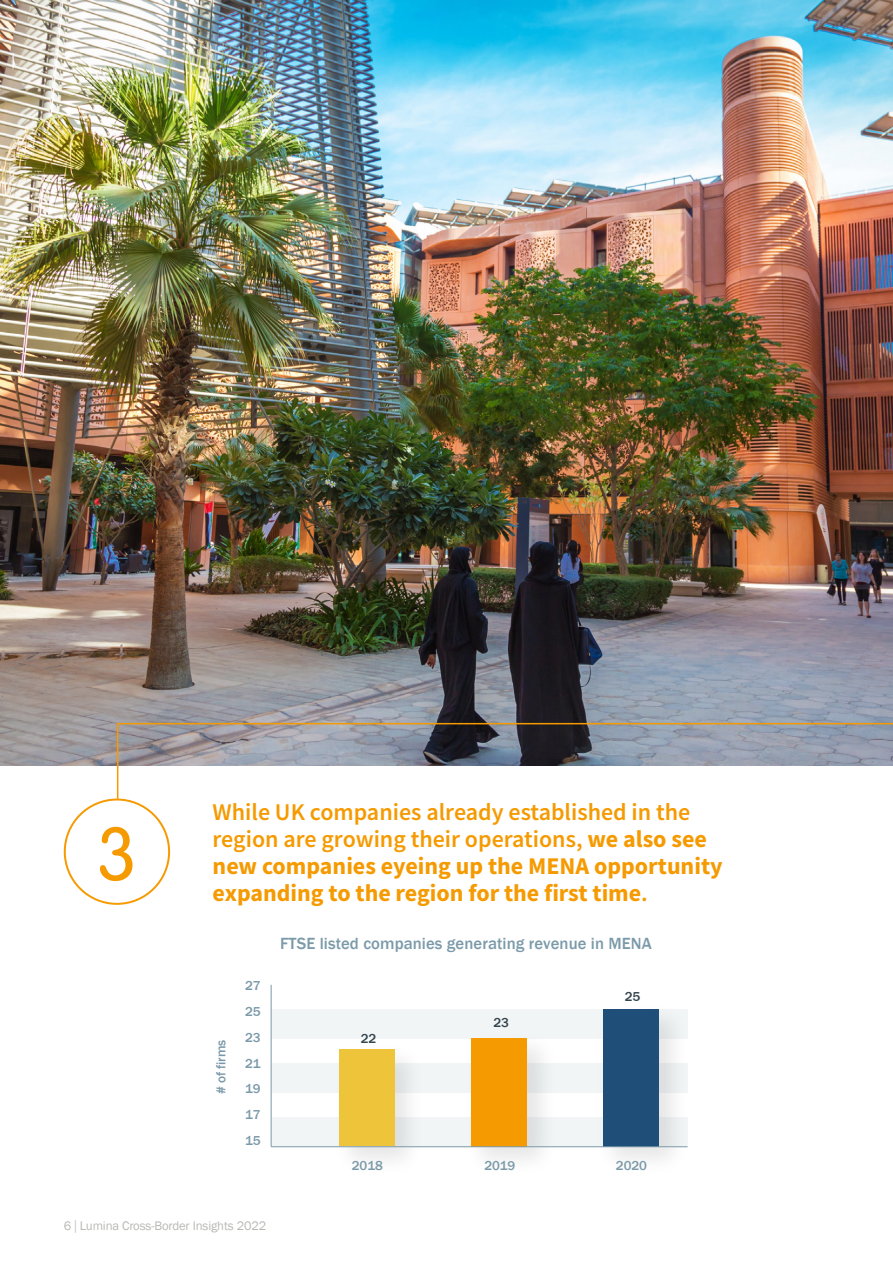
<style>
.page{position:relative;width:893px;height:1263px;background:#fff}
.page>*{position:absolute;margin:0;border:0;box-sizing:border-box;transform-origin:0 0}
.t1{font:300 75px "VAG Rounded";color:#f59a00}
.t2{font:700 24px/27px "Source Sans Pro";color:#f59a00}
.t3{font:500 16.65px "Franklin Gothic";letter-spacing:.005em;color:#7b9aa9}
.t4{font:500 13.35px "Franklin Gothic";letter-spacing:-.005em;color:#7b9aa9}
.t5{font:500 13.35px "Franklin Gothic";color:#34454e}
.t6{font:12.75px "Franklin Gothic";letter-spacing:-.01em;color:#b8bab5}
.s1{font-weight:600}
.s2{font-family:"Helvetica Neue LT Std";font-weight:300}
</style>
<div class="page">
<hr style="left:892px;top:0;width:1px;height:1263px;background:#5d6a71">
<img style="left:0;top:0;width:893px;height:765px">
<hr style="left:117px;top:723px;width:776px;height:1px;background:#f59a00">
<svg style="left:64px;top:798px;width:106px;height:107px"></svg>
<svg style="left:271px;top:1117px;width:416px;height:29px;fill:#f2f5f6"></svg>
<svg style="left:271px;top:1064px;width:416px;height:29px;fill:#f2f5f6"></svg>
<div style="left:271px;top:1009px;width:416px;height:29px;background:#f2f5f6"></div>
<div style="left:339px;top:1049px;width:56px;height:97px;background:#eec53a"></div>
<div style="left:471px;top:1038px;width:56px;height:108px;background:#f59a00"></div>
<div style="left:603px;top:1009px;width:56px;height:137px;background:#1f4e79"></div>
<hr style="left:271px;top:1146px;width:416px;height:1px;background:#7b9aa9">
<hr style="left:271px;top:985px;width:1px;height:162px;background:#7b9aa9">
<hr style="left:117px;top:724px;width:1px;height:75px;background:#f59a00">
<h1 class="t1" style="left:97px;top:811px;width:42px">3</h1>
<p class="t2" style="left:213px;top:798px;width:512px"><span class="s1">While UK companies already established in the region are growing their operations,</span> we also see new companies eyeing up the MENA opportunity expanding to the region for the first time<span class="s1">.</span></p>
<p class="t4" style="left:213px;top:1094px;width:56px;rotate:-90deg"># of firms</p>
<p class="t4" style="left:245px;top:977px;width:17px">27</p>
<p class="t4" style="left:245px;top:1003px;width:17px">25</p>
<p class="t4" style="left:245px;top:1029px;width:17px">23</p>
<p class="t4" style="left:245px;top:1055px;width:17px">21</p>
<p class="t4" style="left:245px;top:1081px;width:17px">19</p>
<p class="t4" style="left:245px;top:1106px;width:17px">17</p>
<p class="t4" style="left:245px;top:1132px;width:17px">15</p>
<p class="t3" style="left:280px;top:933px;width:373px">FTSE listed companies generating revenue in MENA</p>
<p class="t5" style="left:361px;top:1030px;width:17px">22</p>
<p class="t4" style="left:352px;top:1158px;width:32px">2018</p>
<p class="t5" style="left:493px;top:1014px;width:17px">23</p>
<p class="t4" style="left:484px;top:1158px;width:32px">2019</p>
<p class="t5" style="left:625px;top:988px;width:17px">25</p>
<p class="t4" style="left:616px;top:1158px;width:32px">2020</p>
<p class="t6" style="left:64px;top:1217px;width:204px">6 <span class="s2">|</span> Lumina Cross-Border Insights 2022</p>
</div>
